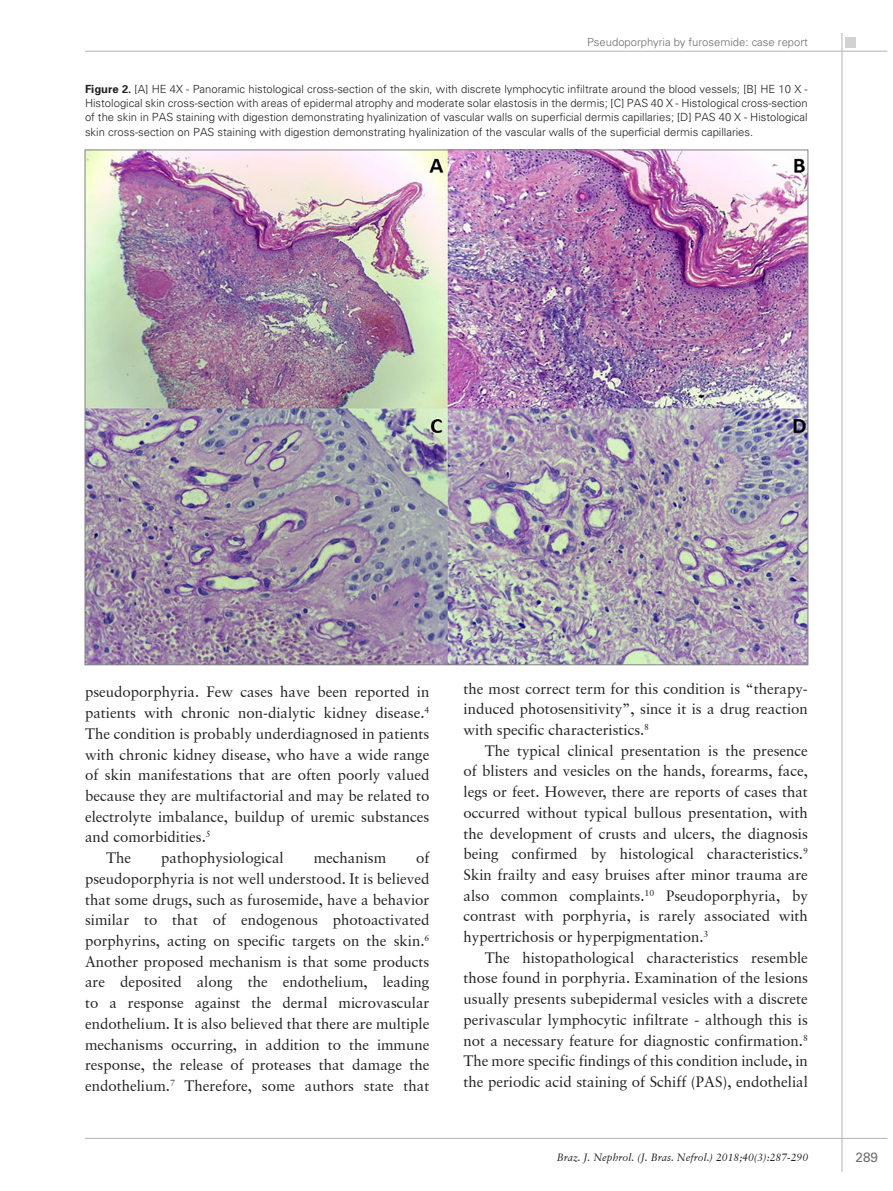
<style>
.page{position:relative;width:893px;height:1191px;background:#fff}
.page>*{position:absolute;margin:0;border:0;box-sizing:border-box;transform-origin:0 0}
.Texto{font:15px/20.7px "Garamond Retrospective S Si";color:#231f20;text-align:justify}
.t1{font:13.5px "Univers LT Std";color:#6c6d70}
.Legenda{font:300 11.25px/14.2px "Univers LT Std";color:#231f20;text-align:justify}
.t2{font:300 11.25px "Univers LT Std";color:#6c6d70}
.t3{font:italic 10.5px "Garamond Retrospective S Si";color:#231f20}
.s1{font-family:"Univers 65 Bold";font-weight:400}
</style>
<div class="page">
<div style="left:845px;top:37px;width:11px;height:11px;background:#d1d2d4"></div>
<hr style="left:85px;top:51px;width:802px;height:1px;background:#b2b3b7">
<hr style="left:842px;top:33px;width:1px;height:1138px;background:#b2b3b7">
<hr style="left:85px;top:1138px;width:802px;height:1px;background:#b2b3b7">
<img style="left:87px;top:152px;width:719px;height:511px">
<p class="t2" style="left:587px;top:36px;width:222px">Pseudoporphyria by furosemide: case report</p>
<p class="Legenda" style="left:85px;top:82px;width:724px"><span class="s1">Figure 2.</span> [A] HE 4X - Panoramic histological cross-section of the skin, with discrete lymphocytic infiltrate around the blood vessels; [B] HE 10 X - Histological skin cross-section with areas of epidermal atrophy and moderate solar elastosis in the dermis; [C] PAS 40 X - Histological cross-section of the skin in PAS staining with digestion demonstrating hyalinization of vascular walls on superficial dermis capillaries; [D] PAS 40 X - Histological skin cross-section on PAS staining with digestion demonstrating hyalinization of the vascular walls of the superficial dermis capillaries.</p>
<p class="Texto" style="left:85px;top:681px;width:346px">pseudoporphyria. Few cases have been reported in patients with chronic non-dialytic kidney disease.<sup>4<br></sup>The condition is probably underdiagnosed in patients with chronic kidney disease, who have a wide range of skin manifestations that are often poorly valued because they are multifactorial and may be related to electrolyte imbalance, buildup of uremic substances and comorbidities.<sup>5</sup></p>
<p class="Texto" style="left:106px;top:847px;width:26px">The</p>
<p class="Texto" style="left:161px;top:847px;width:124px">pathophysiological</p>
<p class="Texto" style="left:314px;top:847px;width:74px">mechanism</p>
<p class="Texto" style="left:85px;top:847px;width:346px;text-indent:331px">of pseudoporphyria is not well understood. It is believed that some drugs, such as furosemide, have a behavior similar to that of endogenous photoactivated porphyrins, acting on specific targets on the skin.<sup>6<br></sup>Another proposed mechanism is that some products are deposited along the endothelium, leading to a response against the dermal microvascular endothelium. It is also believed that there are multiple mechanisms occurring, in addition to the immune response, the release of proteases that damage the endothelium.<sup>7</sup> Therefore, some authors state that</p>
<p class="Texto" style="left:463px;top:678px;width:346px">the most correct term for this condition is “therapy&shy;induced photosensitivity”, since it is a drug reaction with specific characteristics.<sup>8</sup></p>
<p class="Texto" style="left:463px;top:740px;width:346px;text-indent:21px">The typical clinical presentation is the presence of blisters and vesicles on the hands, forearms, face, legs or feet. However, there are reports of cases that occurred without typical bullous presentation, with the development of crusts and ulcers, the diagnosis being confirmed by histological characteristics.<sup>9<br></sup>Skin frailty and easy bruises after minor trauma are also common complaints.<sup>10</sup> Pseudoporphyria, by contrast with porphyria, is rarely associated with hypertrichosis or hyperpigmentation.<sup>3</sup></p>
<p class="Texto" style="left:463px;top:947px;width:346px;text-indent:21px">The histopathological characteristics resemble those found in porphyria. Examination of the lesions usually presents subepidermal vesicles with a discrete perivascular lymphocytic infiltrate - although this is not a necessary feature for diagnostic confirmation.<sup>8<br></sup>The more specific findings of this condition include, in the periodic acid staining of Schiff (PAS), endothelial</p>
<p class="t3" style="left:557px;top:1151px;width:253px">Braz. J. Nephrol. (J. Bras. Nefrol.) 2018;40(3):287-290</p>
<p class="t1" style="left:855px;top:1149px;width:24px">289</p>
</div>
